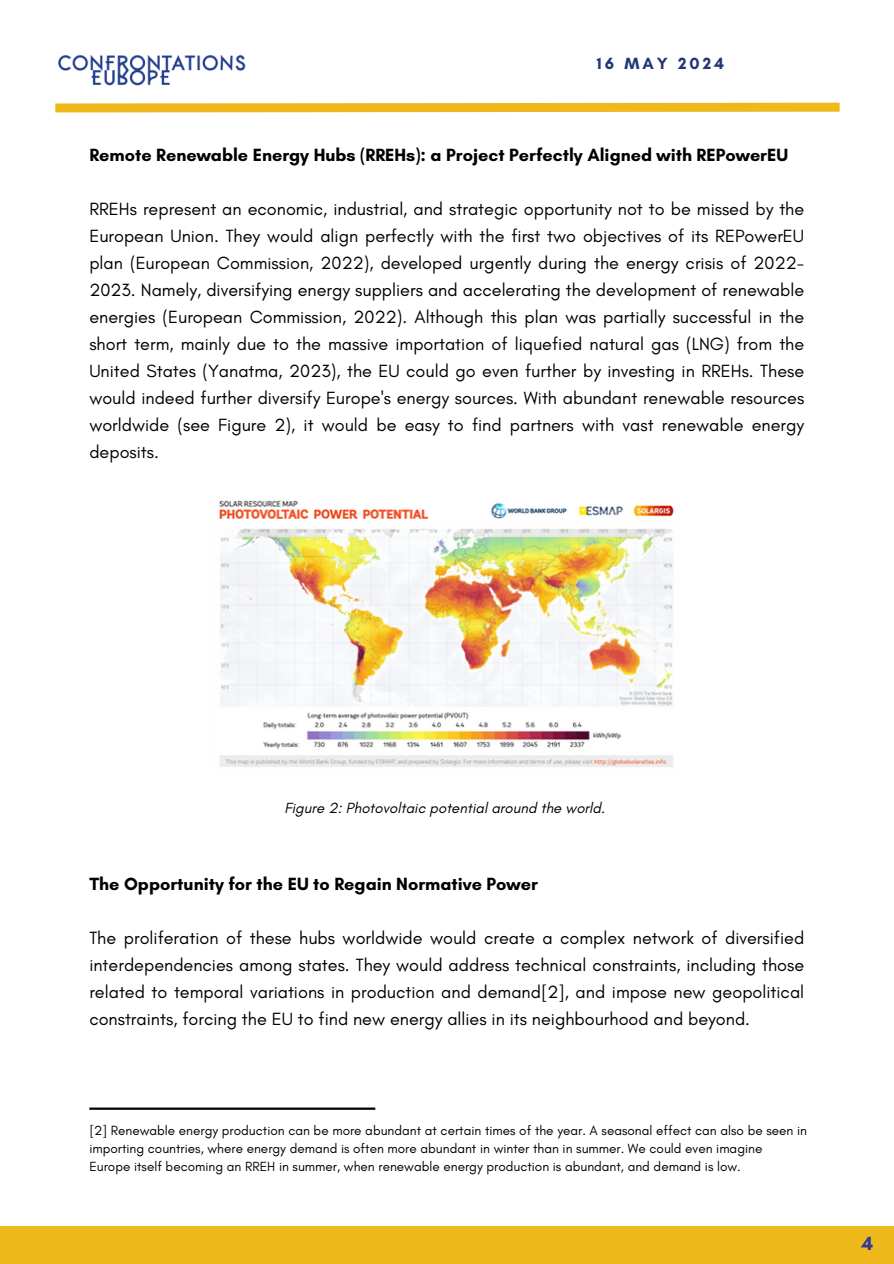
<style>
.page{position:relative;width:894px;height:1264px;background:#fff}
.page>*{position:absolute;margin:0;border:0;box-sizing:border-box;transform-origin:0 0}
.t1{font:700 19.5px "Glacial Indifference";color:#303a99}
.t2{font:18px/27px "Glacial Indifference";color:#000;text-align:justify}
.t3{font:700 18px "Glacial Indifference";color:#000}
.t4{font:700 16.5px "Glacial Indifference";letter-spacing:.185em;color:#203679}
.t5{font:italic 15px "Glacial Indifference";color:#000}
.t6{font:13.5px/18px "Glacial Indifference";color:#000}
</style>
<div class="page">
<svg style="left:55px;top:102px;width:785px;height:11px;background:#f1c33f"></svg>
<div style="left:0;top:1226px;width:893px;height:37px;background:#efb91c"></div>
<img style="left:55px;top:55px;width:205px;height:49px">
<img style="left:219px;top:500px;width:455px;height:267px">
<hr style="left:89px;top:1107px;width:286px;height:2px;background:#000">
<p class="t4" style="left:596px;top:54px;width:129px">16 MAY 2024</p>
<p class="t3" style="left:89px;top:144px;width:700px">Remote Renewable Energy Hubs (RREHs): a Project Perfectly Aligned with REPowerEU</p>
<h1 class="t2" style="left:89px;top:195px;width:716px">RREHs represent an economic, industrial, and strategic opportunity not to be missed by the European Union. They would align perfectly with the first two objectives of its REPowerEU plan (European Commission, 2022), developed urgently during the energy crisis of 2022- 2023. Namely, diversifying energy suppliers and accelerating the development of renewable energies (European Commission, 2022). Although this plan was partially successful in the short term, mainly due to the massive importation of liquefied natural gas (LNG) from the United States (Yanatma, 2023), the EU could go even further by investing in RREHs. These would indeed further diversify Europe's energy sources. With abundant renewable resources worldwide (see Figure 2), it would be easy to find partners with vast renewable energy deposits.</h1>
<p class="t5" style="left:284px;top:799px;width:322px">Figure 2: Photovoltaic potential around the world.</p>
<h2 class="t3" style="left:89px;top:873px;width:450px">The Opportunity for the EU to Regain Normative Power</h2>
<h3 class="t2" style="left:89px;top:924px;width:716px">The proliferation of these hubs worldwide would create a complex network of diversified interdependencies among states. They would address technical constraints, including those related to temporal variations in production and demand[2], and impose new geopolitical constraints, forcing the EU to find new energy allies in its neighbourhood and beyond.</h3>
<p class="t6" style="left:89px;top:1121px;width:719px">[2] Renewable energy production can be more abundant at certain times of the year. A seasonal effect can also be seen in importing countries, where energy demand is often more abundant in winter than in summer. We could even imagine<br>Europe itself becoming an RREH in summer, when renewable energy production is abundant, and demand is low.</p>
<p class="t1" style="left:861px;top:1231px;width:13px">4</p>
</div>
